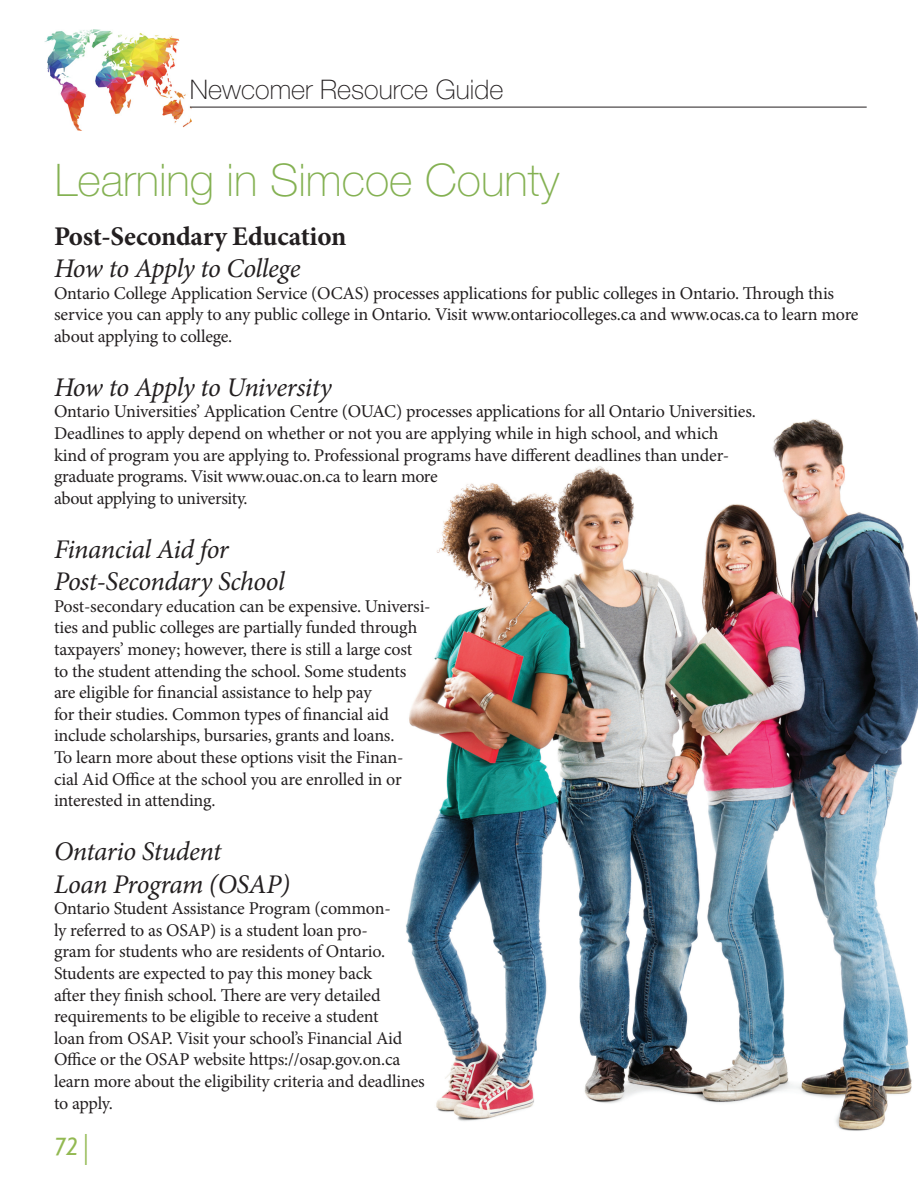
<style>
.page{position:relative;width:918px;height:1188px;background:#fff}
.page>*{position:absolute;margin:0;border:0;box-sizing:border-box;transform-origin:0 0}
.t1{font:100 45px "Helvetica Neue LT Std";color:#84b152}
.t2{font:italic 27px/32.4px "Minion Pro";letter-spacing:-.02em;color:#231f20}
.t3{font:700 27px "Minion Pro";letter-spacing:-.01em;color:#231f20}
.t4{font:100 27px "Helvetica Neue LT Std";color:#231f20}
.t5{font:italic 25.05px "Gill Sans";color:#93b952}
.t6{font:18px/21.6px "Minion Pro";letter-spacing:-.015em;color:#231f20}
.s1{font-style:normal;font-size:45.15px}
</style>
<div class="page">
<img style="left:44px;top:29px;width:148px;height:102px">
<hr style="left:190px;top:107px;width:677px;height:1px;background:#231f20">
<img style="left:406px;top:419px;width:512px;height:712px">
<h2 class="t4" style="left:190px;top:74px;width:315px">Newcomer Resource Guide</h2>
<p class="t1" style="left:55px;top:154px;width:506px">Learning in Simcoe County</p>
<p class="t3" style="left:54px;top:217px;width:294px">Post-Secondary Education</p>
<p class="t2" style="left:54px;top:252px;width:248px">How to Apply to College</p>
<p class="t6" style="left:54px;top:282px;width:806px">Ontario College Application Service (OCAS) processes applications for public colleges in Ontario. Through this service you can apply to any public college in Ontario. Visit www.ontariocolleges.ca and www.ocas.ca to learn more about applying to college.</p>
<p class="t2" style="left:54px;top:371px;width:279px">How to Apply to University</p>
<p class="t6" style="left:54px;top:401px;width:703px">Ontario Universities’ Application Centre (OUAC) processes applications for all Ontario Universities.<br>Deadlines to apply depend on whether or not you are applying while in high school, and which<br>kind of program you are applying to. Professional programs have different deadlines than under&shy;graduate programs. Visit www.ouac.on.ca to learn more<br>about applying to university.</p>
<p class="t2" style="left:54px;top:533px;width:232px">Financial Aid for<br>Post-Secondary School</p>
<p class="t6" style="left:54px;top:595px;width:378px">Post-secondary education can be expensive. Universi&shy;ties and public colleges are partially funded through taxpayers’ money; however, there is still a large cost to the student attending the school. Some students are eligible for financial assistance to help pay<br>for their studies. Common types of financial aid include scholarships, bursaries, grants and loans.<br>To learn more about these options visit the Finan&shy;cial Aid Office at the school you are enrolled in or interested in attending.</p>
<p class="t2" style="left:54px;top:835px;width:238px">Ontario Student<br>Loan Program (OSAP)</p>
<p class="t6" style="left:54px;top:898px;width:372px">Ontario Student Assistance Program (common-<br>ly referred to as OSAP) is a student loan pro-<br>gram for students who are residents of Ontario.<br>Students are expected to pay this money back<br>after they finish school. There are very detailed requirements to be eligible to receive a student<br>loan from OSAP. Visit your school’s Financial Aid Office or the OSAP website https://osap.gov.on.ca learn more about the eligibility criteria and deadlines to apply.</p>
<h3 class="t5" style="left:53px;top:1132px;width:36px">72 <span class="s1">I</span></h3>
</div>
